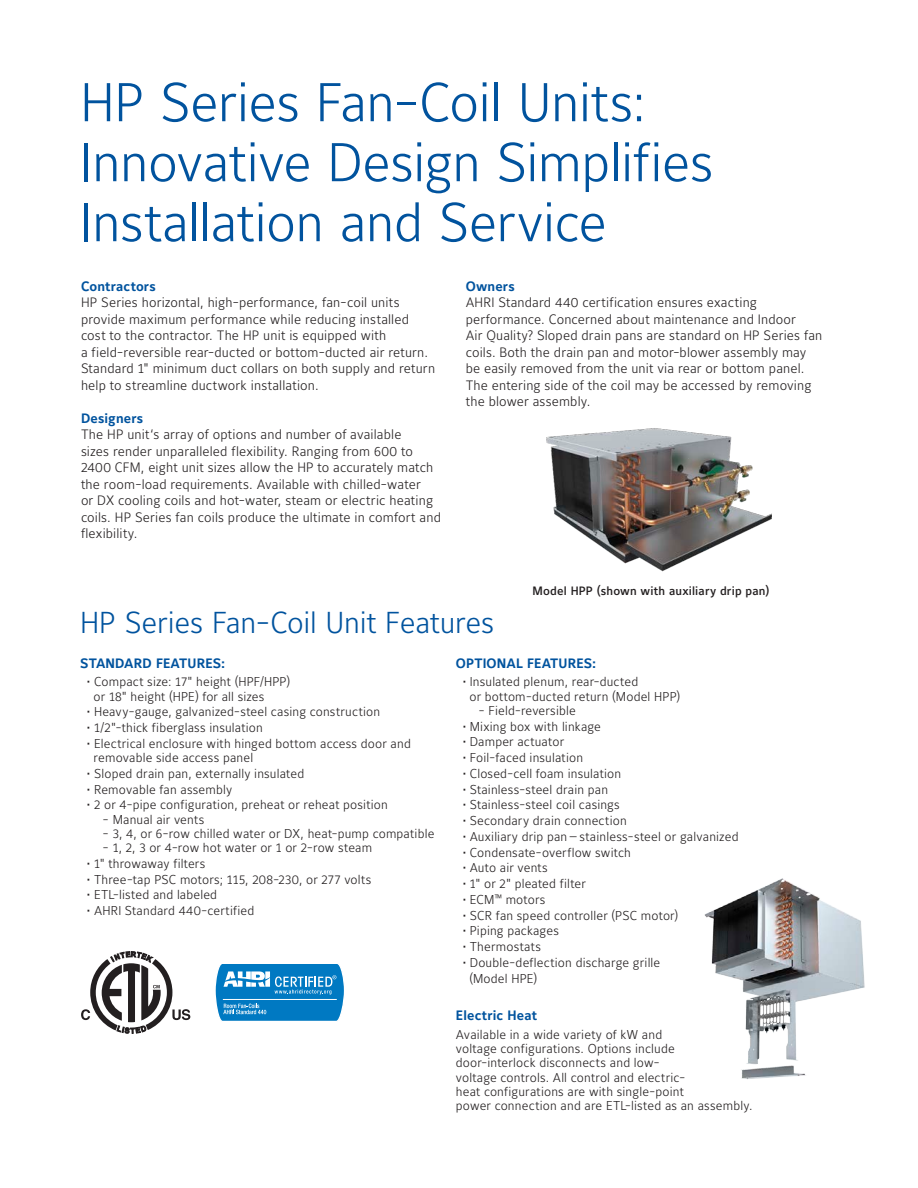
<style>
.page{position:relative;width:918px;height:1188px;background:#fff}
.page>*{position:absolute;margin:0;border:0;box-sizing:border-box;transform-origin:0 0}
.t1{font:300 54px/60px "Maurea Jci Lf ML";letter-spacing:-.015em;color:#01539e}
.t2{font:300 30px "Maurea Jci Lf ML";letter-spacing:-.01em;color:#01539e}
.t3{font:300 13.5px/16.5px "Maurea Jci Lf ML";letter-spacing:.01em;color:#231f20}
.t4{font:700 13.5px "Maurea Jci Lf ML";letter-spacing:.01em;color:#01539e}
.t5{font:300 12.75px/14.2px "Maurea Jci Lf ML";letter-spacing:.015em;color:#231f20}
.t6{font:500 12px "Maurea Jci Lf ML";letter-spacing:.015em;color:#231f20}
</style>
<div class="page">
<img style="left:704px;top:878px;width:161px;height:201px">
<svg style="left:215px;top:964px;width:129px;height:57px;background:#2d90cc"></svg>
<svg style="left:81px;top:951px;width:109px;height:83px"></svg>
<img style="left:546px;top:428px;width:225px;height:144px">
<h1 class="t1" style="left:80px;top:71px;width:635px">HP Series Fan-Coil Units:<br>Innovative Design Simplifies<br>Installation and Service</h1>
<p class="t4" style="left:81px;top:278px;width:76px">Contractors</p>
<p class="t3" style="left:81px;top:294px;width:356px">HP Series horizontal, high-performance, fan-coil units provide maximum performance while reducing installed cost to the contractor. The HP unit is equipped with<br>a field-reversible rear-ducted or bottom-ducted air return.<br>Standard 1" minimum duct collars on both supply and return help to streamline ductwork installation.</p>
<p class="t4" style="left:81px;top:410px;width:64px">Designers</p>
<p class="t3" style="left:81px;top:426px;width:362px">The HP unit‘s array of options and number of available<br>sizes render unparalleled flexibility. Ranging from 600 to 2400 CFM, eight unit sizes allow the HP to accurately match the room-load requirements. Available with chilled-water<br>or DX cooling coils and hot-water, steam or electric heating coils. HP Series fan coils produce the ultimate in comfort and flexibility.</p>
<p class="t4" style="left:466px;top:278px;width:50px">Owners</p>
<p class="t3" style="left:466px;top:294px;width:358px">AHRI Standard 440 certification ensures exacting performance. Concerned about maintenance and Indoor<br>Air Quality? Sloped drain pans are standard on HP Series fan coils. Both the drain pan and motor-blower assembly may be easily removed from the unit via rear or bottom panel.<br>The entering side of the coil may be accessed by removing the blower assembly.</p>
<p class="t6" style="left:532px;top:584px;width:238px">Model HPP (shown with auxiliary drip pan)</p>
<h2 class="t2" style="left:80px;top:605px;width:416px">HP Series Fan-Coil Unit Features</h2>
<p class="t4" style="left:80px;top:655px;width:146px">STANDARD FEATURES:</p>
<p class="t5" style="left:94px;top:675px;width:198px;text-indent:-7px">• Compact size: 17" height (HPF/HPP) or 18" height (HPE) for all sizes</p>
<p class="t5" style="left:87px;top:705px;width:295px">• Heavy-gauge, galvanized-steel casing construction</p>
<p class="t5" style="left:87px;top:720px;width:177px">• 1/2"-thick fiberglass insulation</p>
<p class="t5" style="left:94px;top:736px;width:319px;text-indent:-7px">• Electrical enclosure with hinged bottom access door and removable side access panel</p>
<p class="t5" style="left:87px;top:766px;width:219px">• Sloped drain pan, externally insulated</p>
<p class="t5" style="left:87px;top:782px;width:147px">• Removable fan assembly</p>
<p class="t5" style="left:87px;top:798px;width:302px">• 2 or 4-pipe configuration, preheat or reheat position</p>
<p class="t5" style="left:103px;top:812px;width:103px">- Manual air vents</p>
<p class="t5" style="left:103px;top:826px;width:333px">- 3, 4, or 6-row chilled water or DX, heat-pump compatible</p>
<p class="t5" style="left:103px;top:840px;width:271px">- 1, 2, 3 or 4-row hot water or 1 or 2-row steam</p>
<p class="t5" style="left:87px;top:856px;width:120px">• 1" throwaway filters</p>
<p class="t5" style="left:87px;top:872px;width:286px">• Three-tap PSC motors; 115, 208-230, or 277 volts</p>
<p class="t5" style="left:87px;top:888px;width:132px">• ETL-listed and labeled</p>
<p class="t5" style="left:87px;top:903px;width:169px">• AHRI Standard 440-certified</p>
<p class="t4" style="left:456px;top:655px;width:142px">OPTIONAL FEATURES:</p>
<p class="t5" style="left:469px;top:675px;width:212px;text-indent:-7px">• Insulated plenum, rear-ducted<br>or bottom-ducted return (Model HPP)</p>
<p class="t5" style="left:478px;top:703px;width:99px">- Field-reversible</p>
<p class="t5" style="left:463px;top:719px;width:140px">• Mixing box with linkage</p>
<p class="t5" style="left:463px;top:735px;width:103px">• Damper actuator</p>
<p class="t5" style="left:463px;top:750px;width:122px">• Foil-faced insulation</p>
<p class="t5" style="left:463px;top:766px;width:160px">• Closed-cell foam insulation</p>
<p class="t5" style="left:463px;top:782px;width:147px">• Stainless-steel drain pan</p>
<p class="t5" style="left:463px;top:798px;width:159px">• Stainless-steel coil casings</p>
<p class="t5" style="left:463px;top:813px;width:166px">• Secondary drain connection</p>
<p class="t5" style="left:463px;top:829px;width:277px">• Auxiliary drip pan—stainless-steel or galvanized</p>
<p class="t5" style="left:463px;top:845px;width:170px">• Condensate-overflow switch</p>
<p class="t5" style="left:463px;top:861px;width:87px">• Auto air vents</p>
<p class="t5" style="left:463px;top:876px;width:125px">• 1" or 2" pleated filter</p>
<p class="t5" style="left:463px;top:892px;width:84px">• ECM<sup>™</sup> motors</p>
<p class="t5" style="left:463px;top:908px;width:217px">• SCR fan speed controller (PSC motor)</p>
<p class="t5" style="left:463px;top:924px;width:98px">• Piping packages</p>
<p class="t5" style="left:463px;top:939px;width:80px">• Thermostats</p>
<p class="t5" style="left:469px;top:954px;width:192px;line-height:15.8px;text-indent:-7px">• Double-deflection discharge grille (Model HPE)</p>
<p class="t4" style="left:456px;top:1007px;width:83px">Electric Heat</p>
<p class="t5" style="left:456px;top:1027px;width:298px">Available in a wide variety of kW and<br>voltage configurations. Options include door-interlock disconnects and low-<br>voltage controls. All control and electric-<br>heat configurations are with single-point<br>power connection and are ETL-listed as an assembly.</p>
</div>
